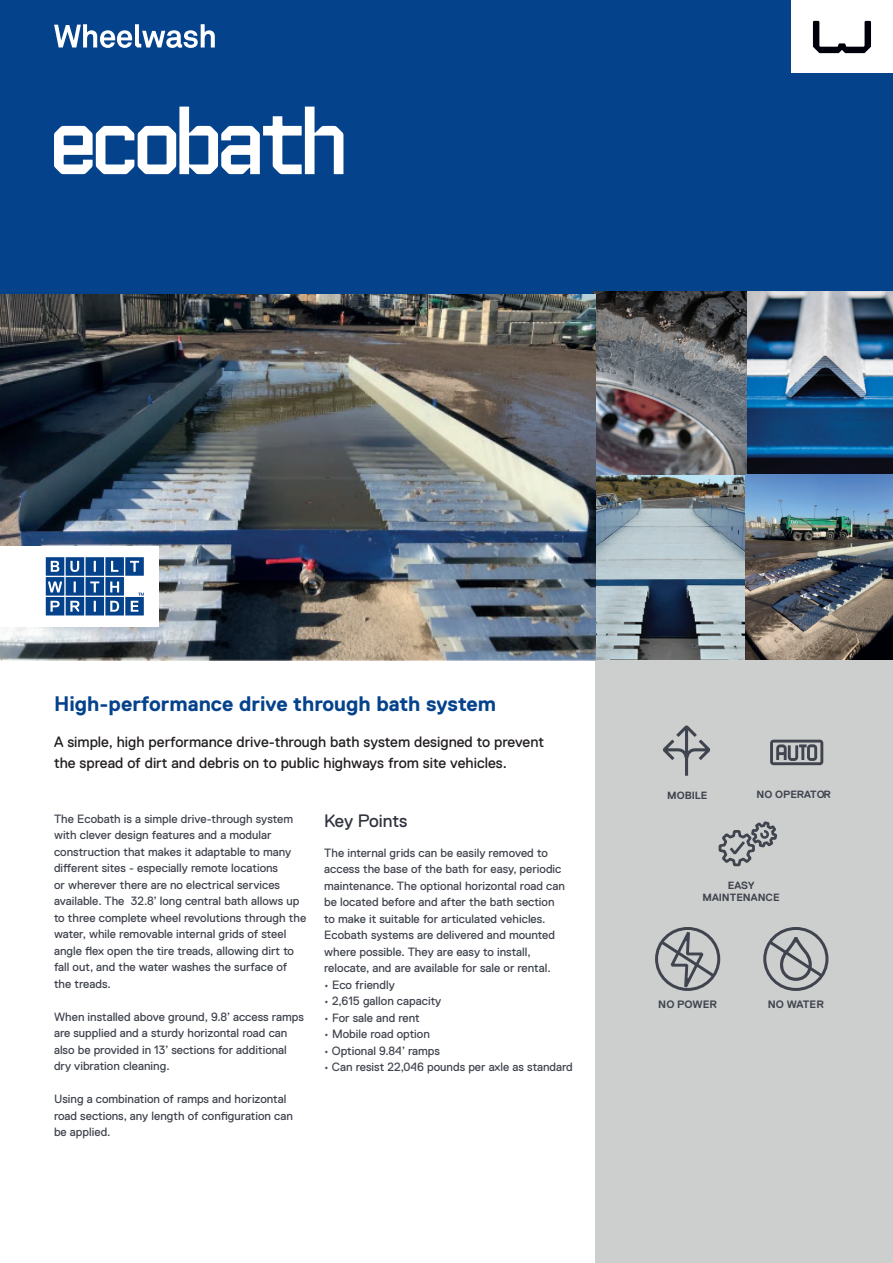
<style>
.page{position:relative;width:893px;height:1263px;background:#fff}
.page>*{position:absolute;margin:0;border:0;box-sizing:border-box;transform-origin:0 0}
.t1{font:700 100.5px "Architype Ingenieur W90";color:#fff}
.t2{font:700 21px "Replica Std";color:#05428c}
.t3{font:18px "Replica Std";letter-spacing:-.01em;color:#30343e}
.t4{font:15px/21px "Replica Std";color:#231f20}
.t5{font:12px/16.5px "Replica Std";color:#40444e}
.t6{font:700 10.8px "Replica Std";color:#40444e}
.t7{font:700 10.5px/12.6px "Replica Std";color:#40444e;text-align:center}
</style>
<div class="page">
<div style="left:595px;top:660px;width:298px;height:603px;background:#cdcfce"></div>
<div style="left:0;top:0;width:893px;height:294px;background:#05428c"></div>
<div style="left:792px;top:0;width:101px;height:72px;background:#fff"></div>
<svg style="left:813px;top:21px;width:58px;height:32px"></svg>
<svg style="left:54px;top:24px;width:161px;height:24px"></svg>
<img style="left:594px;top:292px;width:299px;height:368px">
<svg style="left:663px;top:725px;width:47px;height:51px"></svg>
<svg style="left:719px;top:821px;width:58px;height:45px"></svg>
<svg style="left:770px;top:740px;width:53px;height:25px"></svg>
<img style="left:0;top:294px;width:595px;height:366px">
<div style="left:0;top:547px;width:159px;height:80px;background:#fff"></div>
<svg style="left:46px;top:557px;width:98px;height:58px"></svg>
<div style="left:655px;top:927px;width:65px;height:64px;border:3px solid #40444e;border-radius:50%"></div>
<svg style="left:658px;top:932px;width:59px;height:55px"></svg>
<div style="left:763px;top:927px;width:65px;height:64px;border:3px solid #40444e;border-radius:50%"></div>
<svg style="left:766px;top:937px;width:60px;height:44px"></svg>
<h1 class="t1" style="left:52px;top:107px;width:294px">ecobath</h1>
<p class="t2" style="left:54px;top:692px;width:444px">High-performance drive through bath system</p>
<p class="t4" style="left:54px;top:731px;width:492px">A simple, high performance drive-through bath system designed to prevent the spread of dirt and debris on to public highways from site vehicles.</p>
<p class="t5" style="left:54px;top:810px;width:254px">The Ecobath is a simple drive-through system with clever design features and a modular construction that makes it adaptable to many different sites - especially remote locations<br>or wherever there are no electrical services available. The 32.8’ long central bath allows up to three complete wheel revolutions through the water, while removable internal grids of steel angle flex open the tire treads, allowing dirt to fall out, and the water washes the surface of the treads.</p>
<p class="t5" style="left:54px;top:1008px;width:251px">When installed above ground, 9.8’ access ramps are supplied and a sturdy horizontal road can also be provided in 13’ sections for additional dry vibration cleaning.</p>
<p class="t5" style="left:54px;top:1091px;width:240px">Using a combination of ramps and horizontal road sections, any length of configuration can be applied.</p>
<p class="t3" style="left:324px;top:811px;width:85px">Key Points</p>
<p class="t5" style="left:324px;top:844px;width:242px">The internal grids can be easily removed to access the base of the bath for easy, periodic maintenance. The optional horizontal road can be located before and after the bath section to make it suitable for articulated vehicles.<br>Ecobath systems are delivered and mounted where possible. They are easy to install, relocate, and are available for sale or rental.</p>
<p class="t5" style="left:324px;top:976px;width:72px">• Eco friendly</p>
<p class="t5" style="left:324px;top:993px;width:119px">• 2,615 gallon capacity</p>
<p class="t5" style="left:324px;top:1009px;width:97px">• For sale and rent</p>
<p class="t5" style="left:324px;top:1026px;width:107px">• Mobile road option</p>
<p class="t5" style="left:324px;top:1042px;width:117px">• Optional 9.84’ ramps</p>
<p class="t5" style="left:324px;top:1059px;width:250px">• Can resist 22,046 pounds per axle as standard</p>
<p class="t7" style="left:667px;top:789px;width:42px">MOBILE</p>
<p class="t7" style="left:757px;top:788px;width:76px">NO OPERATOR</p>
<p class="t7" style="left:702px;top:879px;width:79px">EASY<br>MAINTENANCE</p>
<p class="t6" style="left:658px;top:999px;width:60px">NO POWER</p>
<p class="t6" style="left:768px;top:999px;width:58px">NO WATER</p>
</div>
